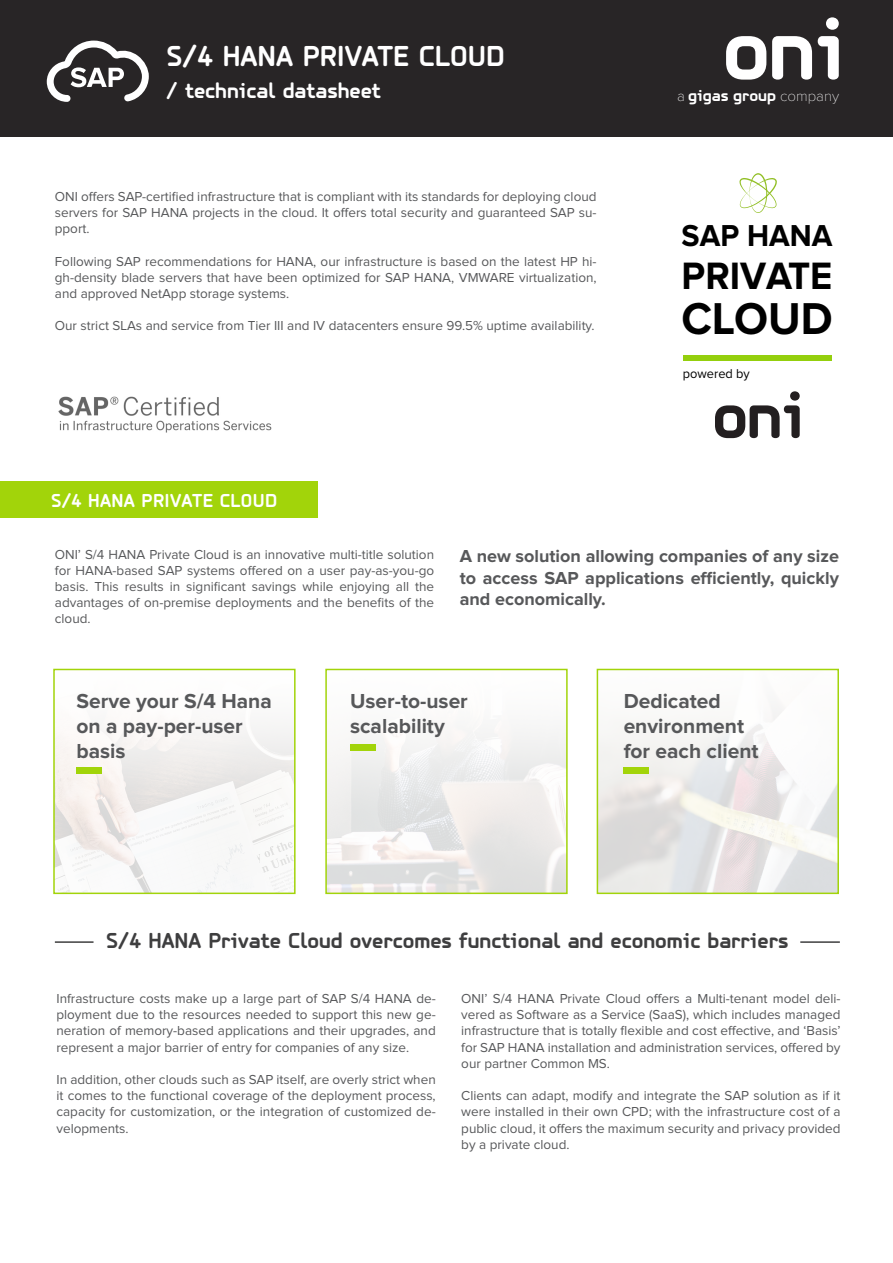
<style>
.page{position:relative;width:893px;height:1263px;background:#fff}
.page>*{position:absolute;margin:0;border:0;box-sizing:border-box;transform-origin:0 0}
.t1{font:700 46.2px "Proxima Nova";color:#000;scale:.96 1}
.t2{font:700 39.6px "Proxima Nova";color:#000;scale:.96 1}
.t3{font:700 31.35px "Proxima Nova";color:#000;scale:.96 1}
.t4{font:700 30px "PF Isotext Pro";color:#fff}
.t5{font:700 22.5px "PF Isotext Pro";color:#3e3e3f}
.t6{font:700 22.5px "PF Isotext Pro";color:#fff}
.Estilo_de_párrafo_1{font:700 21px/25.2px "Proxima Nova";color:#57585a}
.título{font:700 19.5px "PF Isotext Pro";letter-spacing:.02em;color:#fff}
.Estilo_de_párrafo_1-2{font:700 18px/21.6px "Proxima Nova";color:#57585a;text-align:justify}
.t7{font:700 16.65px "PF Isotext Pro";color:#fff}
.Estilo_de_párrafo_1-3{font:13.5px/16.2px "Proxima Nova";color:#57585a;text-align:justify}
.t8{font:13.35px "Proxima Nova";color:#000;scale:.96 1}
.s1{font-family:"Proxima Nova T";font-weight:100;font-size:14.7px}
</style>
<div class="page">
<div style="left:0;top:0;width:893px;height:137px;background:#282526"></div>
<svg style="left:46px;top:41px;width:103px;height:61px"></svg>
<svg style="left:726px;top:36px;width:40px;height:44px"></svg>
<svg style="left:772px;top:36px;width:40px;height:44px"></svg>
<svg style="left:818px;top:17px;width:21px;height:63px"></svg>
<div style="left:0;top:481px;width:317px;height:36px;background:#a2d40a"></div>
<img style="left:58px;top:396px;width:214px;height:37px">
<img style="left:56px;top:725px;width:237px;height:166px">
<div style="left:53px;top:669px;width:243px;height:225px;border:2px solid #a2d40a"></div>
<img style="left:328px;top:730px;width:237px;height:161px">
<div style="left:325px;top:669px;width:243px;height:225px;border:2px solid #a2d40a"></div>
<img style="left:600px;top:705px;width:236px;height:186px">
<div style="left:597px;top:669px;width:242px;height:225px;border:2px solid #a2d40a"></div>
<div style="left:350px;top:744px;width:26px;height:6px;background:#a2d40a"></div>
<div style="left:77px;top:767px;width:25px;height:7px;background:#a2d40a"></div>
<div style="left:624px;top:767px;width:25px;height:6px;background:#a2d40a"></div>
<hr style="left:800px;top:941px;width:40px;height:2px;background:#3e3e3f">
<hr style="left:55px;top:941px;width:39px;height:2px;background:#3e3e3f">
<div style="left:683px;top:355px;width:149px;height:6px;background:#94cf0d"></div>
<svg style="left:739px;top:173px;width:38px;height:40px"></svg>
<svg style="left:715px;top:391px;width:85px;height:47px"></svg>
<h3 class="t4" style="left:167px;top:39px;width:340px">S/4 HANA PRIVATE CLOUD</h3>
<h3 class="t6" style="left:167px;top:78px;width:216px">/ technical datasheet</h3>
<p class="t7" style="left:677px;top:86px;width:163px"><span class="s1">a</span> gigas group <span class="s1">company</span></p>
<p class="Estilo_de_párrafo_1-3" style="left:55px;top:189px;width:543px">ONI offers SAP-certified infrastructure that is compliant with its standards for deploying cloud servers for SAP HANA projects in the cloud. It offers total security and guaranteed SAP su&shy;pport.</p>
<p class="Estilo_de_párrafo_1-3" style="left:55px;top:253px;width:543px">Following SAP recommendations for HANA, our infrastructure is based on the latest HP hi&shy;gh-density blade servers that have been optimized for SAP HANA, VMWARE virtualization, and approved NetApp storage systems.</p>
<p class="Estilo_de_párrafo_1-3" style="left:55px;top:318px;width:541px">Our strict SLAs and service from Tier III and IV datacenters ensure 99.5% uptime availability.</p>
<p class="título" style="left:51px;top:489px;width:228px">S/4 HANA PRIVATE CLOUD</p>
<h3 class="t3" style="left:682px;top:221px;width:158px">SAP HANA</h3>
<h2 class="t2" style="left:682px;top:257px;width:159px">PRIVATE</h2>
<h1 class="t1" style="left:682px;top:298px;width:159px">CLOUD</h1>
<p class="t8" style="left:683px;top:367px;width:71px">powered by</p>
<p class="Estilo_de_párrafo_1-3" style="left:55px;top:546px;width:381px">ONI’ S/4 HANA Private Cloud is an innovative multi-title solution for HANA-based SAP systems offered on a user pay-as-you-go basis. This results in significant savings while enjoying all the advantages of on-premise deployments and the benefits of the cloud.</p>
<p class="Estilo_de_párrafo_1-2" style="left:460px;top:546px;width:381px">A new solution allowing companies of any size to access SAP applications efficiently, quickly and economically.</p>
<p class="Estilo_de_párrafo_1" style="left:77px;top:689px;width:197px">Serve your S/4 Hana</p>
<p class="Estilo_de_párrafo_1" style="left:77px;top:714px;width:168px">on a pay-per-user</p>
<p class="Estilo_de_párrafo_1" style="left:77px;top:739px;width:51px">basis</p>
<p class="Estilo_de_párrafo_1" style="left:350px;top:689px;width:119px">User-to-user scalability</p>
<p class="Estilo_de_párrafo_1" style="left:624px;top:689px;width:122px">Dedicated environment</p>
<p class="Estilo_de_párrafo_1" style="left:624px;top:739px;width:136px">for each client</p>
<p class="t5" style="left:106px;top:927px;width:684px">S/4 HANA Private Cloud overcomes functional and economic barriers</p>
<p class="Estilo_de_párrafo_1-3" style="left:56px;top:991px;width:381px">Infrastructure costs make up a large part of SAP S/4 HANA de&shy;ployment due to the resources needed to support this new ge&shy;neration of memory-based applications and their upgrades, and represent a major barrier of entry for companies of any size.</p>
<p class="Estilo_de_párrafo_1-3" style="left:56px;top:1072px;width:381px">In addition, other clouds such as SAP itself, are overly strict when it comes to the functional coverage of the deployment process, capacity for customization, or the integration of customized de&shy;velopments.</p>
<p class="Estilo_de_párrafo_1-3" style="left:461px;top:991px;width:381px">ONI’ S/4 HANA Private Cloud offers a Multi-tenant model deli&shy;vered as Software as a Service (SaaS), which includes managed infrastructure that is totally flexible and cost effective, and ‘Basis’ for SAP HANA installation and administration services, offered by our partner Common MS.</p>
<p class="Estilo_de_párrafo_1-3" style="left:461px;top:1088px;width:381px">Clients can adapt, modify and integrate the SAP solution as if it were installed in their own CPD; with the infrastructure cost of a public cloud, it offers the maximum security and privacy provided by a private cloud.</p>
</div>
